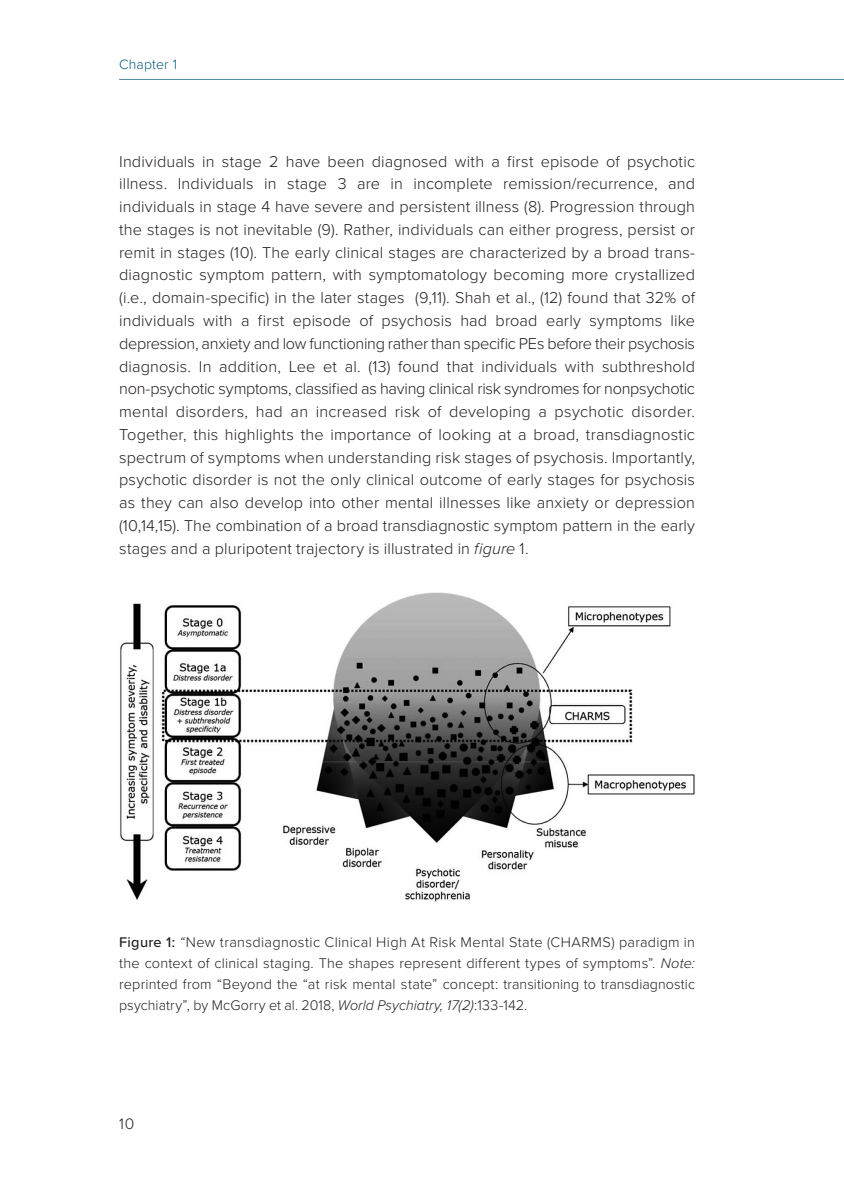
<style>
.page{position:relative;width:844px;height:1191px;background:#fff}
.page>*{position:absolute;margin:0;border:0;box-sizing:border-box;transform-origin:0 0}
.t1{font:300 16.28px/22.8px "Proxima Nova";letter-spacing:.01em;color:#231f20;text-align:justify}
.t2{font:300 15.75px "Proxima Nova";color:#231f20}
.t3{font:300 14.53px/21px "Proxima Nova";letter-spacing:.005em;color:#231f20;text-align:justify}
.t4{font:300 14px "Proxima Nova";letter-spacing:.015em;color:#005b78}
.s1{font-style:italic}
.s2{font-weight:500}
</style>
<div class="page">
<hr style="left:119px;top:79px;width:724px;height:1px;background:#4e8aa4">
<img style="left:120px;top:592px;width:574px;height:310px">
<p class="t4" style="left:119px;top:54px;width:59px">Chapter 1</p>
<p class="t1" style="left:119px;top:149px;width:577px">Individuals in stage 2 have been diagnosed with a first episode of psychotic illness. Individuals in stage 3 are in incomplete remission/recurrence, and individuals in stage 4 have severe and persistent illness (8). Progression through the stages is not inevitable (9). Rather, individuals can either progress, persist or remit in stages (10). The early clinical stages are characterized by a broad trans&shy;diagnostic symptom pattern, with symptomatology becoming more crystallized (i.e., domain-specific) in the later stages (9,11). Shah et al., (12) found that 32% of individuals with a first episode of psychosis had broad early symptoms like depression, anxiety and low functioning rather than specific PEs before their psychosis diagnosis. In addition, Lee et al. (13) found that individuals with subthreshold non-psychotic symptoms, classified as having clinical risk syndromes for nonpsychotic mental disorders, had an increased risk of developing a psychotic disorder.<br>Together, this highlights the importance of looking at a broad, transdiagnostic spectrum of symptoms when understanding risk stages of psychosis. Importantly, psychotic disorder is not the only clinical outcome of early stages for psychosis as they can also develop into other mental illnesses like anxiety or depression (10,14,15). The combination of a broad transdiagnostic symptom pattern in the early stages and a pluripotent trajectory is illustrated in <span class="s1">figure</span> 1.</p>
<p class="t3" style="left:119px;top:931px;width:577px"><span class="s2">Figure 1:</span> <span class="s1">“</span>New transdiagnostic Clinical High At Risk Mental State (CHARMS) paradigm in the context of clinical staging. The shapes represent different types of symptoms”<span class="s1">. Note: </span>reprinted from “Beyond the “at risk mental state” concept: transitioning to transdiagnostic psychiatry”, by McGorry et al. 2018, <span class="s1">World Psychiatry, 17(2)</span>:133-142.</p>
<p class="t2" style="left:119px;top:1112px;width:17px">10</p>
</div>
